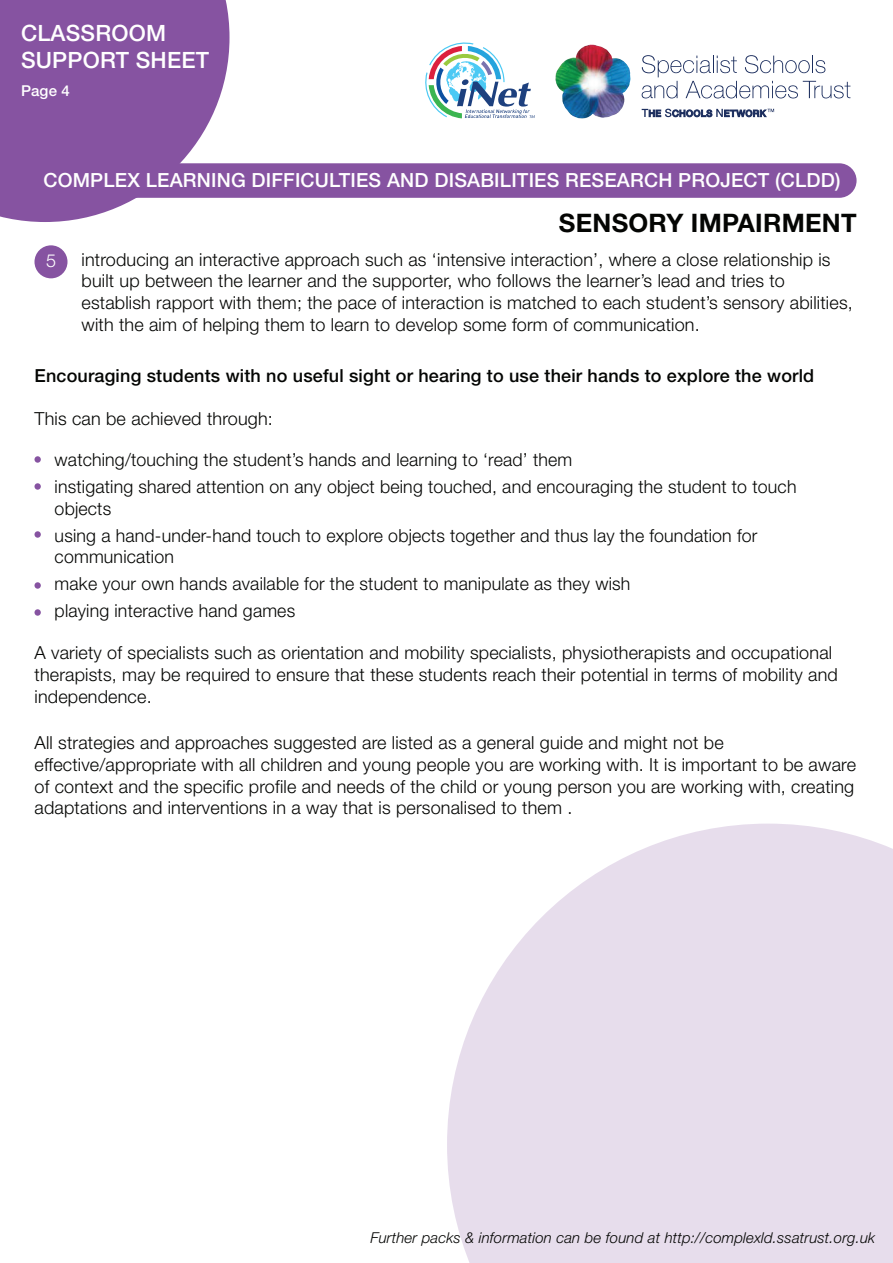
<style>
.page{position:relative;width:893px;height:1263px;background:#fff}
.page>*{position:absolute;margin:0;border:0;box-sizing:border-box;transform-origin:0 0}
.t1{font:700 25.5px "Helvetica Neue";letter-spacing:.01em;color:#040503}
.t2{font:500 22.5px/27px "Helvetica Neue";letter-spacing:.01em;color:#fff}
.t3{font:500 19.5px "Helvetica Neue";letter-spacing:.01em;color:#fff}
.t4{font:300 18px/21.6px "Helvetica Neue";letter-spacing:.01em;color:#040503}
.t5{font:500 18px "Helvetica Neue";letter-spacing:.01em;color:#040503}
.t6{font:300 18px "Helvetica Neue";color:#fff}
.t7{font:italic 300 15px "Helvetica Neue";letter-spacing:.01em;color:#040503}
.t8{font:500 15px "Helvetica Neue";color:#fff}
</style>
<div class="page">
<svg style="left:447px;top:824px;width:446px;height:439px;fill:#e7ddec"></svg>
<div style="left:34px;top:456px;width:7px;height:7px;background:#8653a1;border-radius:50%"></div>
<div style="left:34px;top:483px;width:7px;height:7px;background:#8653a1;border-radius:50%"></div>
<div style="left:34px;top:531px;width:7px;height:7px;background:#8653a1;border-radius:50%"></div>
<div style="left:34px;top:582px;width:7px;height:7px;background:#8653a1;border-radius:50%"></div>
<div style="left:34px;top:609px;width:7px;height:7px;background:#8653a1;border-radius:50%"></div>
<svg style="left:0;top:0;width:230px;height:222px;fill:#8653a1"></svg>
<div style="left:0;top:163px;width:856px;height:35px;background:#8653a1"></div>
<svg style="left:642px;top:109px;width:132px;height:8px"></svg>
<img style="left:555px;top:44px;width:75px;height:75px">
<svg style="left:642px;top:55px;width:208px;height:43px"></svg>
<svg style="left:425px;top:43px;width:110px;height:75px"></svg>
<div style="left:34px;top:245px;width:34px;height:33px;background:#8653a1;border-radius:50%"></div>
<p class="t2" style="left:21px;top:19px;width:190px">CLASSROOM<br>SUPPORT SHEET</p>
<p class="t8" style="left:21px;top:82px;width:50px">Page 4</p>
<p class="t3" style="left:44px;top:169px;width:798px">COMPLEX LEARNING DIFFICULTIES AND DISABILITIES RESEARCH PROJECT (CLDD)</p>
<p class="t6" style="left:46px;top:170px;width:12px">1</p>
<p class="t6" style="left:46px;top:250px;width:12px">5</p>
<p class="t1" style="left:559px;top:207px;width:299px">SENSORY IMPAIRMENT</p>
<p class="t4" style="left:81px;top:248px;width:773px">introducing an interactive approach such as ‘intensive interaction’, where a close relationship is built up between the learner and the supporter, who follows the learner’s lead and tries to establish rapport with them; the pace of interaction is matched to each student’s sensory abilities, with the aim of helping them to learn to develop some form of communication.</p>
<p class="t5" style="left:34px;top:365px;width:781px">Encouraging students with no useful sight or hearing to use their hands to explore the world</p>
<p class="t4" style="left:34px;top:407px;width:240px">This can be achieved through:</p>
<p class="t4" style="left:55px;top:446px;width:743px;line-height:27px">watching/touching the student’s hands and learning to ‘read’ them<br>instigating shared attention on any object being touched, and encouraging the student to touch</p>
<p class="t4" style="left:55px;top:494px;width:704px;line-height:27px">objects<br>using a hand-under-hand touch to explore objects together and thus lay the foundation for</p>
<p class="t4" style="left:55px;top:543px;width:577px;line-height:27px">communication<br>make your own hands available for the student to manipulate as they wish playing interactive hand games</p>
<p class="t4" style="left:34px;top:642px;width:805px">A variety of specialists such as orientation and mobility specialists, physiotherapists and occupational therapists, may be required to ensure that these students reach their potential in terms of mobility and independence.</p>
<p class="t4" style="left:34px;top:732px;width:823px">All strategies and approaches suggested are listed as a general guide and might not be effective/appropriate with all children and young people you are working with. It is important to be aware of context and the specific profile and needs of the child or young person you are working with, creating adaptations and interventions in a way that is personalised to them .</p>
<p class="t7" style="left:370px;top:1229px;width:506px">Further packs &amp; information can be found at http://complexld.ssatrust.org.uk</p>
</div>
